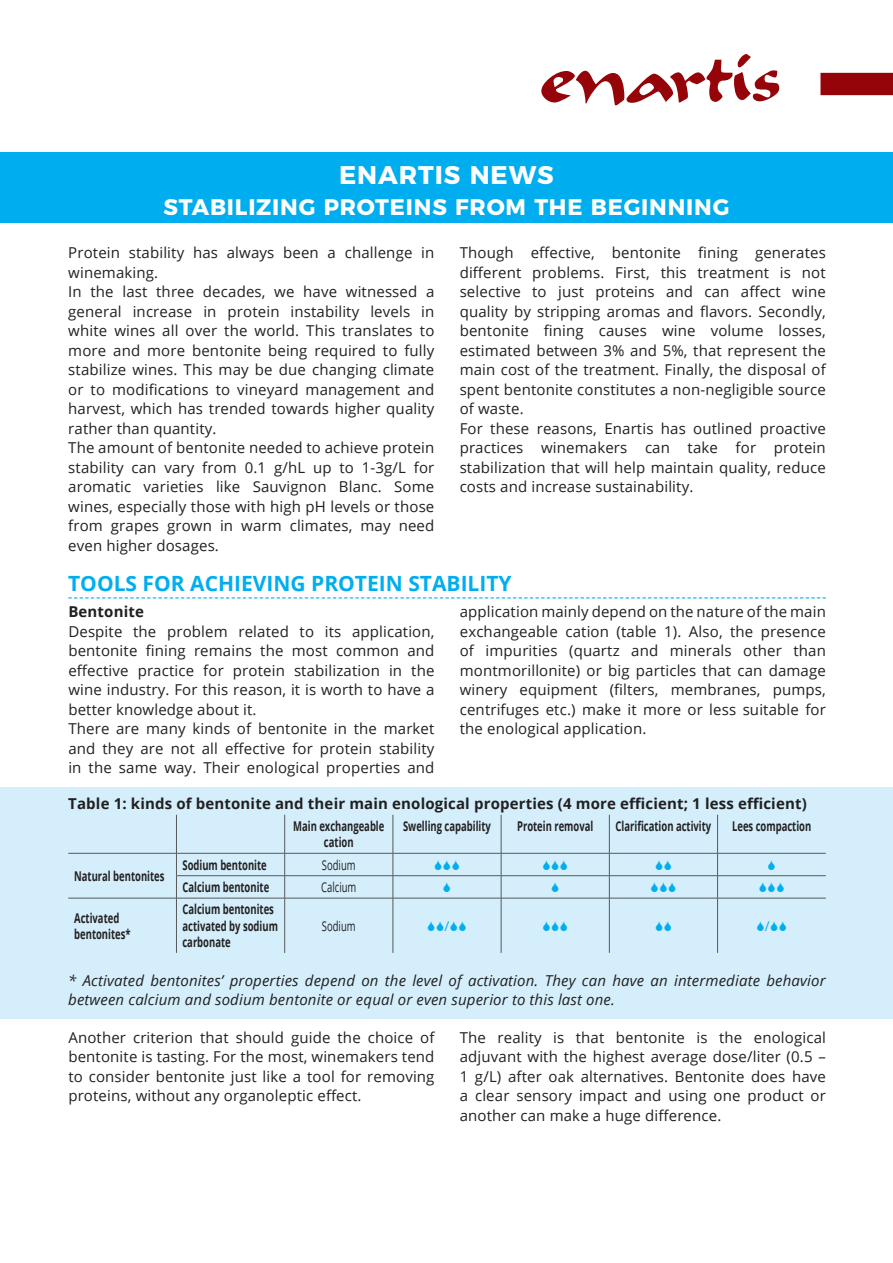
<style>
.page{position:relative;width:893px;height:1263px;background:#fff}
.page>*{position:absolute;margin:0;border:0;box-sizing:border-box;transform-origin:0 0}
.t1{font:700 25.5px "Montserrat";letter-spacing:.035em;color:#fff}
.t2{font:700 22.5px "Montserrat";letter-spacing:.035em;color:#fff}
.t3{font:700 21px "Open Sans";color:#00aeef}
.t4{font:15px/19.5px "Open Sans";letter-spacing:.01em;color:#231f20;text-align:justify}
.t5{font:italic 15px/19.5px "Open Sans";letter-spacing:.01em;color:#231f20}
.t6{font:700 15px "Open Sans";letter-spacing:.01em;color:#231f20}
.t7{font:700 13.5px/16.2px "Open Sans";color:#231f20;text-align:center;scale:.7 1}
.t8{font:13.5px "Open Sans";color:#231f20;scale:.7 1}
.t9{font:13.5px "Open Sans";color:#00aeef}
</style>
<div class="page">
<div style="left:0;top:787px;width:893px;height:231px;background:#d4effb"></div>
<div style="left:0;top:152px;width:893px;height:70px;background:#00aeef"></div>
<hr style="left:176px;top:815px;width:1px;height:38px;background:#57585a">
<hr style="left:284px;top:815px;width:1px;height:38px;background:#57585a">
<hr style="left:393px;top:815px;width:1px;height:38px;background:#57585a">
<hr style="left:501px;top:815px;width:1px;height:38px;background:#57585a">
<hr style="left:609px;top:815px;width:1px;height:38px;background:#57585a">
<hr style="left:717px;top:815px;width:1px;height:38px;background:#57585a">
<hr style="left:68px;top:853px;width:108px;height:1px;background:#57585a">
<hr style="left:176px;top:853px;width:109px;height:1px;background:#57585a">
<hr style="left:285px;top:853px;width:108px;height:1px;background:#57585a">
<hr style="left:393px;top:853px;width:108px;height:1px;background:#57585a">
<hr style="left:501px;top:853px;width:108px;height:1px;background:#57585a">
<hr style="left:609px;top:853px;width:109px;height:1px;background:#57585a">
<hr style="left:718px;top:853px;width:108px;height:1px;background:#57585a">
<hr style="left:176px;top:875px;width:109px;height:1px;background:#57585a">
<svg style="left:176px;top:853px;width:1px;height:45px"></svg>
<hr style="left:285px;top:875px;width:108px;height:1px;background:#57585a">
<svg style="left:284px;top:853px;width:1px;height:45px"></svg>
<hr style="left:393px;top:875px;width:108px;height:1px;background:#57585a">
<svg style="left:393px;top:853px;width:1px;height:45px"></svg>
<hr style="left:501px;top:875px;width:108px;height:1px;background:#57585a">
<svg style="left:501px;top:853px;width:1px;height:45px"></svg>
<hr style="left:609px;top:875px;width:109px;height:1px;background:#57585a">
<svg style="left:609px;top:853px;width:1px;height:45px"></svg>
<hr style="left:718px;top:875px;width:108px;height:1px;background:#57585a">
<svg style="left:717px;top:853px;width:1px;height:45px"></svg>
<hr style="left:68px;top:898px;width:108px;height:1px;background:#57585a">
<hr style="left:176px;top:898px;width:109px;height:1px;background:#57585a">
<hr style="left:176px;top:898px;width:1px;height:55px;background:#57585a">
<hr style="left:285px;top:898px;width:108px;height:1px;background:#57585a">
<hr style="left:284px;top:898px;width:1px;height:55px;background:#57585a">
<hr style="left:393px;top:898px;width:108px;height:1px;background:#57585a">
<hr style="left:393px;top:898px;width:1px;height:55px;background:#57585a">
<hr style="left:501px;top:898px;width:108px;height:1px;background:#57585a">
<hr style="left:501px;top:898px;width:1px;height:55px;background:#57585a">
<hr style="left:609px;top:898px;width:109px;height:1px;background:#57585a">
<hr style="left:609px;top:898px;width:1px;height:55px;background:#57585a">
<hr style="left:718px;top:898px;width:108px;height:1px;background:#57585a">
<hr style="left:717px;top:898px;width:1px;height:55px;background:#57585a">
<svg style="left:68px;top:597px;width:758px;height:1px"></svg>
<svg style="left:541px;top:54px;width:238px;height:51px"></svg>
<div style="left:820px;top:73px;width:73px;height:22px;background:#940408"></div>
<p class="t1" style="left:339px;top:154px;width:216px">ENARTIS NEWS</p>
<p class="t2" style="left:164px;top:188px;width:567px">STABILIZING PROTEINS FROM THE BEGINNING</p>
<p class="t4" style="left:68px;top:243px;width:368px">Protein stability has always been a challenge in winemaking.</p>
<p class="t4" style="left:68px;top:282px;width:368px">In the last three decades, we have witnessed a general increase in protein instability levels in white wines all over the world. This translates to more and more bentonite being required to fully stabilize wines. This may be due changing climate or to modifications to vineyard management and harvest, which has trended towards higher quality rather than quantity.</p>
<p class="t4" style="left:68px;top:438px;width:368px">The amount of bentonite needed to achieve protein stability can vary from 0.1 g/hL up to 1-3g/L for aromatic varieties like Sauvignon Blanc. Some wines, especially those with high pH levels or those from grapes grown in warm climates, may need even higher dosages.</p>
<p class="t4" style="left:460px;top:243px;width:368px">Though effective, bentonite fining generates different problems. First, this treatment is not selective to just proteins and can affect wine quality by stripping aromas and flavors. Secondly, bentonite fining causes wine volume losses, estimated between 3% and 5%, that represent the main cost of the treatment. Finally, the disposal of spent bentonite constitutes a non-negligible source of waste.</p>
<p class="t4" style="left:460px;top:418px;width:368px">For these reasons, Enartis has outlined proactive practices winemakers can take for protein stabilization that will help maintain quality, reduce costs and increase sustainability.</p>
<p class="t3" style="left:68px;top:569px;width:445px">TOOLS FOR ACHIEVING PROTEIN STABILITY</p>
<p class="t6" style="left:68px;top:601px;width:77px">Bentonite</p>
<p class="t4" style="left:68px;top:621px;width:368px">Despite the problem related to its application, bentonite fining remains the most common and effective practice for protein stabilization in the wine industry. For this reason, it is worth to have a better knowledge about it.</p>
<p class="t4" style="left:68px;top:719px;width:368px">There are many kinds of bentonite in the market and they are not all effective for protein stability in the same way. Their enological properties and</p>
<p class="t4" style="left:460px;top:602px;width:368px">application mainly depend on the nature of the main exchangeable cation (table 1). Also, the presence of impurities (quartz and minerals other than montmorillonite) or big particles that can damage winery equipment (filters, membranes, pumps, centrifuges etc.) make it more or less suitable for the enological application.</p>
<p class="t6" style="left:68px;top:793px;width:740px">Table 1: kinds of bentonite and their main enological properties (4 more efficient; 1 less efficient)</p>
<p class="t7" style="left:293px;top:818px;width:132px">Main exchangeable cation</p>
<p class="t7" style="left:403px;top:818px;width:127px">Swelling capability</p>
<p class="t7" style="left:517px;top:818px;width:110px">Protein removal</p>
<p class="t7" style="left:616px;top:818px;width:138px">Clarification activity</p>
<p class="t7" style="left:732px;top:818px;width:115px">Lees compaction</p>
<p class="t7" style="left:74px;top:867px;width:130px">Natural bentonites</p>
<p class="t7" style="left:182px;top:856px;width:122px">Sodium bentonite</p>
<p class="t8" style="left:322px;top:855px;width:50px">Sodium</p>
<p class="t7" style="left:182px;top:879px;width:125px">Calcium bentonite</p>
<p class="t8" style="left:321px;top:878px;width:52px">Calcium</p>
<p class="t7" style="left:74px;top:909px;width:66px">Activated</p>
<p class="t7" style="left:74px;top:925px;width:82px">bentonites*</p>
<p class="t7" style="left:182px;top:901px;width:138px;text-align:left">Calcium bentonites activated by sodium carbonate</p>
<p class="t8" style="left:322px;top:916px;width:50px">Sodium</p>
<p class="t9" style="left:445px;top:916px;width:6px">/</p>
<p class="t9" style="left:765px;top:916px;width:6px">/</p>
<p class="t5" style="left:68px;top:970px;width:759px">* Activated bentonites’ properties depend on the level of activation. They can have an intermediate behavior between calcium and sodium bentonite or equal or even superior to this last one.</p>
<p class="t4" style="left:68px;top:1027px;width:368px">Another criterion that should guide the choice of bentonite is tasting. For the most, winemakers tend to consider bentonite just like a tool for removing proteins, without any organoleptic effect.</p>
<p class="t4" style="left:460px;top:1027px;width:368px">The reality is that bentonite is the enological adjuvant with the highest average dose/liter (0.5 – 1 g/L) after oak alternatives. Bentonite does have a clear sensory impact and using one product or another can make a huge difference.</p>
</div>
